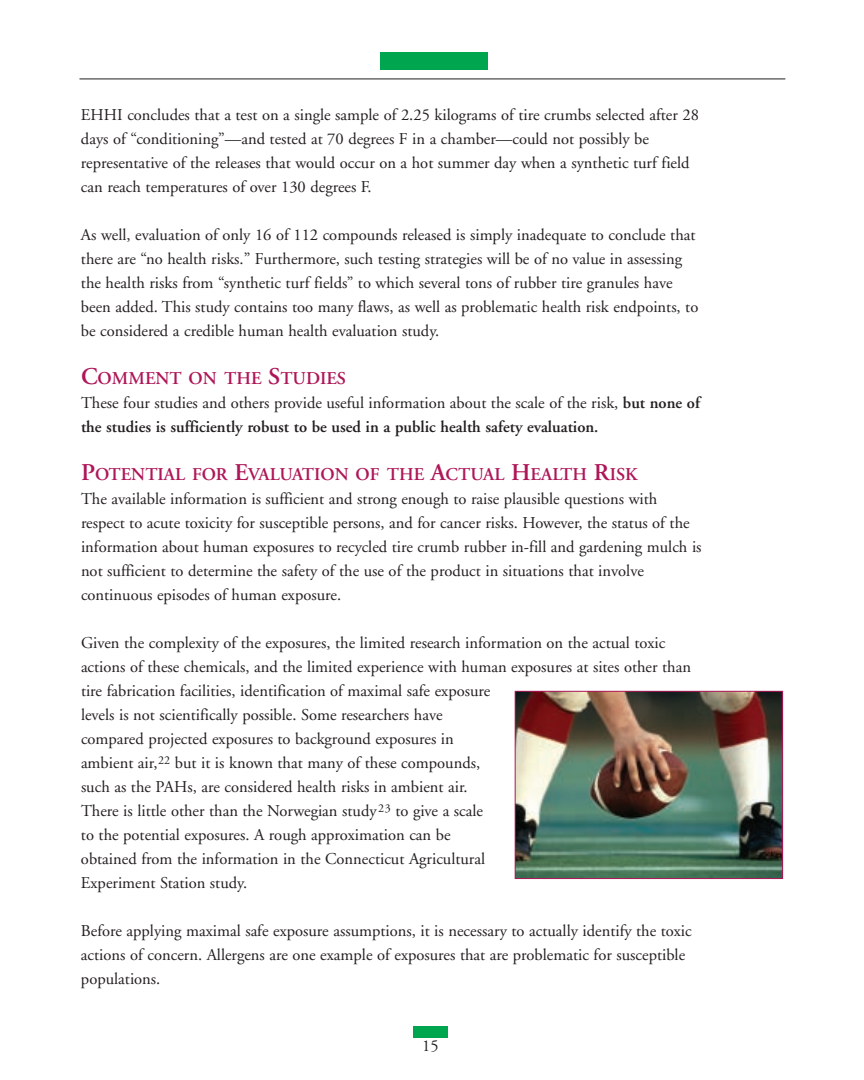
<style>
.page{position:relative;width:864px;height:1080px;background:#fff}
.page>*{position:absolute;margin:0;border:0;box-sizing:border-box;transform-origin:0 0}
.t1{font:600 18px "Adobe Garamond";color:#ae1658}
.t2{font:16.5px/24px "Adobe Garamond";color:#231f20}
.t3{font:600 16.5px/24px "Adobe Garamond";color:#231f20}
.s1{font-size:24px}
.s2{font-weight:400}
</style>
<div class="page">
<img style="left:517px;top:693px;width:264px;height:184px">
<div style="left:515px;top:691px;width:268px;height:188px;border:1px solid #ae1658"></div>
<div style="left:380px;top:53px;width:108px;height:17px;background:#00a54f"></div>
<div style="left:413px;top:1026px;width:35px;height:11px;background:#00a54f"></div>
<hr style="left:79px;top:79px;width:706px;height:1px;background:#231f20">
<p class="t2" style="left:81px;top:104px;width:620px">EHHI concludes that a test on a single sample of 2.25 kilograms of tire crumbs selected after 28 days of “conditioning”—and tested at 70 degrees F in a chamber—could not possibly be representative of the releases that would occur on a hot summer day when a synthetic turf field can reach temperatures of over 130 degrees F.</p>
<p class="t2" style="left:81px;top:224px;width:619px">As well, evaluation of only 16 of 112 compounds released is simply inadequate to conclude that there are “no health risks.” Furthermore, such testing strategies will be of no value in assessing the health risks from “synthetic turf fields” to which several tons of rubber tire granules have been added. This study contains too many flaws, as well as problematic health risk endpoints, to be considered a credible human health evaluation study.</p>
<p class="t1" style="left:81px;top:371px;width:266px"><span class="s1">C</span>OMMENT ON THE <span class="s1">S</span>TUDIES</p>
<p class="t3" style="left:81px;top:392px;width:620px"><span class="s2">These four studies and others provide useful information about the scale of the risk,</span> but none of the studies is sufficiently robust to be used in a public health safety evaluation.</p>
<p class="t1" style="left:81px;top:467px;width:558px"><span class="s1">P</span>OTENTIAL FOR <span class="s1">E</span>VALUATION OF THE <span class="s1">A</span>CTUAL <span class="s1">H</span>EALTH <span class="s1">R</span>ISK</p>
<p class="t2" style="left:81px;top:488px;width:622px">The available information is sufficient and strong enough to raise plausible questions with respect to acute toxicity for susceptible persons, and for cancer risks. However, the status of the information about human exposures to recycled tire crumb rubber in-fill and gardening mulch is not sufficient to determine the safety of the use of the product in situations that involve continuous episodes of human exposure.</p>
<p class="t2" style="left:81px;top:632px;width:612px">Given the complexity of the exposures, the limited research information on the actual toxic actions of these chemicals, and the limited experience with human exposures at sites other than tire fabrication facilities, identification of maximal safe exposure<br>levels is not scientifically possible. Some researchers have<br>compared projected exposures to background exposures in<br>ambient air,<sup>22</sup> but it is known that many of these compounds,<br>such as the PAHs, are considered health risks in ambient air.<br>There is little other than the Norwegian study <sup>23</sup> to give a scale<br>to the potential exposures. A rough approximation can be<br>obtained from the information in the Connecticut Agricultural<br>Experiment Station study.</p>
<p class="t2" style="left:81px;top:920px;width:612px">Before applying maximal safe exposure assumptions, it is necessary to actually identify the toxic actions of concern. Allergens are one example of exposures that are problematic for susceptible populations.</p>
<p class="t2" style="left:422px;top:1036px;width:18px">15</p>
</div>
